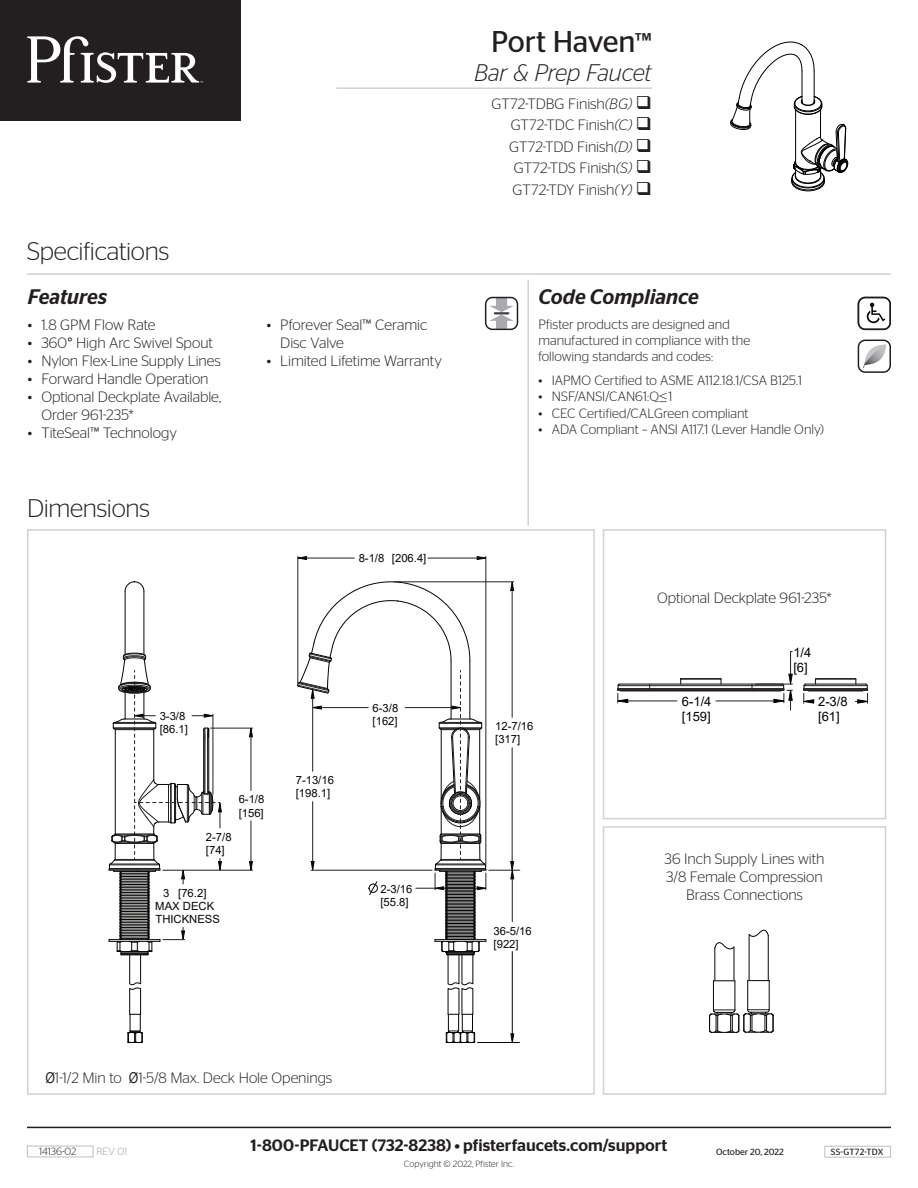
<style>
.page{position:relative;width:918px;height:1188px;background:#fff}
.page>*{position:absolute;margin:0;border:0;box-sizing:border-box;transform-origin:0 0}
.t1{font:30px "Stag Sans";letter-spacing:-.005em;color:#231f20}
.t2{font:300 25.5px "Stag Sans";letter-spacing:-.015em;color:#231f20}
.t3{font:italic 300 24px "Stag Sans";letter-spacing:-.01em;color:#231f20}
.t4{font:italic 500 21px "Stag Sans";color:#231f20}
.t5{font:500 16.5px "Stag Sans";letter-spacing:.005em;color:#231f20}
.t6{font:300 15px/21.6px "Stag Sans";letter-spacing:-.005em;color:#231f20}
.t7{font:300 13.5px/16.2px "Stag Sans";color:#231f20}
.t8{font:12.9px/15px "Arial";color:#000}
.t9{font:11.25px/13px "Arial";color:#050504}
.t10{font:300 10.5px "Stag Sans";color:#231f20}
.t11{font:300 10.5px "Stag Sans";color:#9d9fa2}
.t12{font:300 9px "Stag Sans";color:#231f20}
.t13{font:9px "Stag Sans";color:#231f20}
.t14{font:9px "Stag Sans";letter-spacing:.02em;color:#231f20}
.s1{font-weight:400}
.s2{font-size:27px}
.s3{font-style:italic}
.s4{font-family:"Times New Roman";font-weight:400}
.s5{font-family:"Arial Narrow";font-weight:400}
</style>
<div class="page">
<div style="left:0;top:0;width:241px;height:121px;background:#231f20"></div>
<svg style="left:27px;top:36px;width:176px;height:47px"></svg>
<hr style="left:27px;top:1127px;width:864px;height:1px;background:#231f20">
<svg style="left:730px;top:41px;width:118px;height:150px"></svg>
<div style="left:825px;top:1146px;width:66px;height:12px;border:1px solid #bcbdc0"></div>
<div style="left:27px;top:1146px;width:66px;height:11px;border:1px solid #bcbdc0"></div>
<div style="left:27px;top:529px;width:568px;height:566px;border:2px solid #d1d2d4"></div>
<svg style="left:511px;top:583px;width:3px;height:7px"></svg>
<svg style="left:250px;top:862px;width:2px;height:8px"></svg>
<svg style="left:250px;top:729px;width:2px;height:8px"></svg>
<svg style="left:511px;top:862px;width:3px;height:17px"></svg>
<svg style="left:511px;top:1034px;width:3px;height:8px"></svg>
<svg style="left:477px;top:557px;width:9px;height:3px"></svg>
<svg style="left:299px;top:557px;width:8px;height:3px"></svg>
<hr style="left:125px;top:591px;width:1px;height:63px;background:#050504">
<hr style="left:143px;top:591px;width:1px;height:63px;background:#050504">
<svg style="left:124px;top:581px;width:21px;height:11px"></svg>
<hr style="left:477px;top:1042px;width:43px;height:1px;background:#050504">
<hr style="left:298px;top:556px;width:1px;height:127px;background:#231f20">
<hr style="left:489px;top:870px;width:31px;height:1px;background:#231f20">
<hr style="left:486px;top:556px;width:1px;height:311px;background:#231f20">
<hr style="left:512px;top:590px;width:1px;height:127px;background:#231f20">
<hr style="left:512px;top:748px;width:1px;height:114px;background:#231f20">
<hr style="left:512px;top:879px;width:1px;height:43px;background:#231f20">
<hr style="left:512px;top:951px;width:1px;height:85px;background:#050504">
<hr style="left:394px;top:582px;width:120px;height:1px;background:#231f20">
<hr style="left:307px;top:558px;width:47px;height:1px;background:#231f20">
<hr style="left:428px;top:558px;width:49px;height:1px;background:#231f20">
<hr style="left:163px;top:870px;width:90px;height:1px;background:#231f20">
<hr style="left:211px;top:728px;width:42px;height:1px;background:#231f20">
<hr style="left:251px;top:737px;width:1px;height:53px;background:#231f20">
<hr style="left:251px;top:821px;width:1px;height:41px;background:#231f20">
<svg style="left:297px;top:578px;width:190px;height:465px"></svg>
<svg style="left:108px;top:652px;width:113px;height:391px"></svg>
<svg style="left:485px;top:297px;width:33px;height:33px"></svg>
<svg style="left:858px;top:297px;width:33px;height:33px"></svg>
<div style="left:858px;top:340px;width:33px;height:33px;border:2px solid #231f20;border-radius:7px"></div>
<svg style="left:863px;top:344px;width:23px;height:24px"></svg>
<div style="left:603px;top:529px;width:283px;height:290px;border:2px solid #d1d2d4"></div>
<div style="left:603px;top:826px;width:283px;height:269px;border:2px solid #d1d2d4"></div>
<hr style="left:618px;top:690px;width:166px;height:1px;background:#231f20">
<hr style="left:618px;top:689px;width:166px;height:1px;background:#231f20">
<hr style="left:681px;top:679px;width:40px;height:1px;background:#231f20">
<hr style="left:681px;top:678px;width:39px;height:1px;background:#231f20">
<hr style="left:804px;top:690px;width:64px;height:1px;background:#231f20">
<hr style="left:804px;top:689px;width:64px;height:1px;background:#231f20">
<hr style="left:815px;top:679px;width:41px;height:1px;background:#231f20">
<hr style="left:816px;top:678px;width:39px;height:1px;background:#231f20">
<svg style="left:679px;top:678px;width:3px;height:6px"></svg>
<svg style="left:719px;top:678px;width:3px;height:6px"></svg>
<hr style="left:628px;top:701px;width:49px;height:1px;background:#231f20">
<hr style="left:716px;top:701px;width:58px;height:1px;background:#231f20">
<hr style="left:618px;top:688px;width:166px;height:1px;background:#231f20">
<hr style="left:618px;top:685px;width:166px;height:1px;background:#231f20">
<hr style="left:620px;top:684px;width:162px;height:1px;background:#231f20">
<svg style="left:752px;top:684px;width:3px;height:6px"></svg>
<hr style="left:804px;top:688px;width:63px;height:1px;background:#231f20">
<hr style="left:804px;top:685px;width:63px;height:1px;background:#231f20">
<hr style="left:806px;top:684px;width:60px;height:1px;background:#231f20">
<svg style="left:617px;top:683px;width:11px;height:20px"></svg>
<svg style="left:774px;top:651px;width:18px;height:59px"></svg>
<svg style="left:803px;top:678px;width:14px;height:25px"></svg>
<svg style="left:854px;top:678px;width:15px;height:25px"></svg>
<hr style="left:714px;top:948px;width:1px;height:32px;background:#050504">
<hr style="left:733px;top:947px;width:1px;height:33px;background:#050504">
<svg style="left:714px;top:942px;width:21px;height:12px"></svg>
<svg style="left:709px;top:980px;width:65px;height:53px"></svg>
<hr style="left:749px;top:935px;width:1px;height:45px;background:#050504">
<hr style="left:768px;top:935px;width:1px;height:45px;background:#050504">
<svg style="left:748px;top:929px;width:21px;height:12px"></svg>
<hr style="left:27px;top:273px;width:864px;height:2px;background:#d1d2d4">
<hr style="left:336px;top:87px;width:316px;height:2px;background:#d1d2d4">
<hr style="left:527px;top:280px;width:2px;height:246px;background:#d1d2d4">
<p class="t2" style="left:27px;top:237px;width:144px">Specifications</p>
<p class="t4" style="left:28px;top:285px;width:81px">Features</p>
<p class="t6" style="left:28px;top:314px;width:129px">• 1.8 GPM Flow Rate</p>
<p class="t6" style="left:28px;top:332px;width:187px">• 360<span class="s1">°</span> High Arc Swivel Spout</p>
<p class="t6" style="left:28px;top:350px;width:195px">• Nylon Flex-Line Supply Lines</p>
<p class="t6" style="left:28px;top:368px;width:182px">• Forward Handle Operation</p>
<p class="t6" style="left:41px;top:388px;width:181px;line-height:18px;text-indent:-14px">• Optional Deckplate Available,<br>Order 961-235*</p>
<p class="t6" style="left:28px;top:422px;width:151px">• TiteSeal™ Technology</p>
<p class="t2" style="left:27px;top:494px;width:125px">Dimensions</p>
<p class="t6" style="left:280px;top:316px;width:149px;line-height:18px;text-indent:-14px">• Pforever Seal™ Ceramic<br>Disc Valve</p>
<p class="t6" style="left:267px;top:350px;width:177px">• Limited Lifetime Warranty</p>
<p class="t9" style="left:359px;top:552px;width:69px">8-1/8 [206.4]</p>
<p class="t9" style="left:160px;top:710px;width:30px">3-3/8 [86.1]</p>
<p class="t9" style="left:239px;top:793px;width:27px">6-1/8 [156]</p>
<p class="t9" style="left:296px;top:774px;width:40px">7-13/16 [198.1]</p>
<p class="t9" style="left:373px;top:701px;width:27px">6-3/8 [162]</p>
<p class="t9" style="left:206px;top:831px;width:27px">2-7/8 [74]</p>
<p class="t9" style="left:155px;top:886px;width:66px;text-align:center">3 [76.2]<br>MAX DECK<br>THICKNESS</p>
<p class="t9" style="left:380px;top:882px;width:33px">2-3/16 [55.8]</p>
<p class="t1" style="left:491px;top:25px;width:162px">Port Haven<span class="s2">™</span></p>
<p class="t3" style="left:474px;top:59px;width:179px">Bar &amp; Prep Faucet</p>
<p class="t6" style="left:492px;top:92px;width:162px;text-align:right">GT72-TDBG Finish<span class="s3">(BG)</span> ❑<br>GT72-TDC Finish<span class="s3">(C)</span> ❑<br>GT72-TDD Finish<span class="s3">(D)</span> ❑<br>GT72-TDS Finish<span class="s3">(S)</span> ❑<br>GT72-TDY Finish<span class="s3">(Y)</span> ❑</p>
<p class="t4" style="left:538px;top:285px;width:162px">Code Compliance</p>
<p class="t7" style="left:538px;top:316px;width:213px">Pfister products are designed and manufactured in compliance with the following standards and codes:</p>
<p class="t7" style="left:538px;top:372px;width:265px">• IAPMO Certified to ASME A112.18.1/CSA B125.1</p>
<p class="t7" style="left:538px;top:388px;width:136px">• NSF/ANSI/CAN61:Q<span class="s4">≤</span>1</p>
<p class="t7" style="left:538px;top:405px;width:212px">• CEC Certified/CALGreen compliant</p>
<p class="t7" style="left:538px;top:421px;width:287px">• ADA Compliant – ANSI A117.1 (Lever Handle Only)</p>
<p class="t6" style="left:657px;top:587px;width:176px">Optional Deckplate 961-235*</p>
<p class="t9" style="left:495px;top:720px;width:40px">12-7/16 [317]</p>
<p class="t9" style="left:494px;top:924px;width:40px">36-5/16 [922]</p>
<p class="t8" style="left:793px;top:645px;width:19px">1/4 [6]</p>
<p class="t8" style="left:682px;top:694px;width:31px">6-1/4 [159]</p>
<p class="t8" style="left:818px;top:694px;width:31px">2-3/8 [61]</p>
<p class="t6" style="left:665px;top:848px;width:161px">36 Inch Supply Lines with</p>
<p class="t6" style="left:666px;top:868px;width:158px;line-height:18px;text-align:center">3/8 Female Compression<br>Brass Connections</p>
<p class="t6" style="left:45px;top:1067px;width:288px"><span class="s5">Ø</span>1-1/2 Min to <span class="s5">Ø</span>1-5/8 Max. Deck Hole Openings</p>
<p class="t5" style="left:251px;top:1136px;width:418px">1-800-PFAUCET (732-8238) • pfisterfaucets.com/support</p>
<p class="t10" style="left:39px;top:1146px;width:39px">14136-02</p>
<p class="t13" style="left:716px;top:1147px;width:69px">October 20, 2022</p>
<p class="t11" style="left:96px;top:1146px;width:32px">REV 01</p>
<p class="t12" style="left:404px;top:1159px;width:112px">Copyright © 2022, Pfister Inc.</p>
<p class="t14" style="left:831px;top:1147px;width:54px">SS-GT72-TDX</p>
</div>
